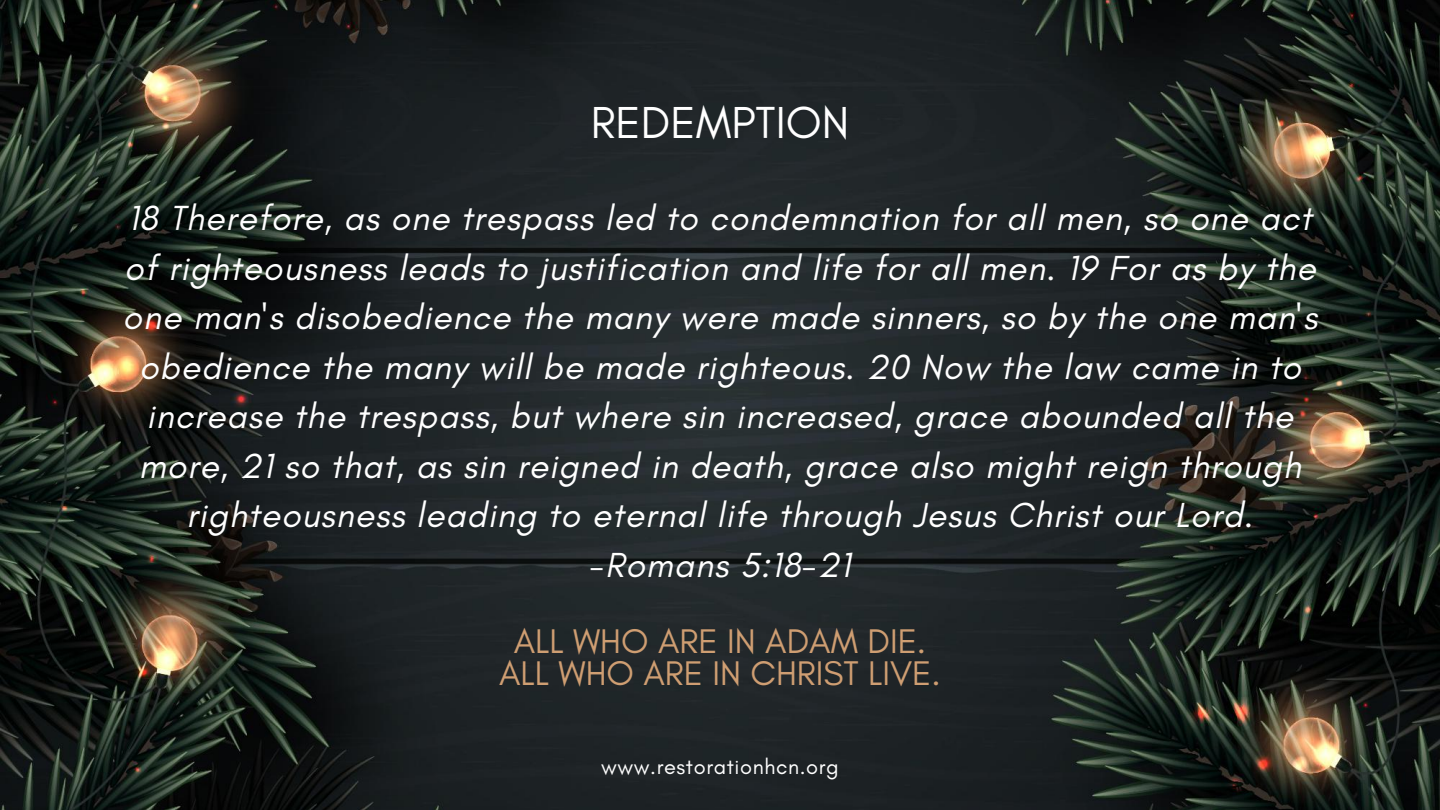
<style>
.page{position:relative;width:1440px;height:810px;background:#fff}
.page>*{position:absolute;margin:0;border:0;box-sizing:border-box;transform-origin:0 0}
.t1{font:45.6px "Glacial Indifference";color:#fff}
.t2{font:italic 35.5px/49.5px "Glacial Indifference";letter-spacing:.03em;color:#fff;text-align:center}
.t3{font:34.8px/32.2px "Glacial Indifference";color:#cf9e72;text-align:center}
.t4{font:21.8px "Glacial Indifference";letter-spacing:.03em;color:#fff}
</style>
<div class="page">
<img style="left:0;top:0;width:1440px;height:810px">
<p class="t1" style="left:591px;top:95px;width:260px">REDEMPTION</p>
<p class="t2" style="left:123px;top:193px;width:1196px">18 Therefore, as one trespass led to condemnation for all men, so one act of righteousness leads to justification and life for all men. 19 For as by the one man's disobedience the many were made sinners, so by the one man's obedience the many will be made righteous. 20 Now the law came in to increase the trespass, but where sin increased, grace abounded all the more, 21 so that, as sin reigned in death, grace also might reign through righteousness leading to eternal life through Jesus Christ our Lord. -Romans 5:18-21</p>
<p class="t3" style="left:499px;top:625px;width:443px">ALL WHO ARE IN ADAM DIE.<br>ALL WHO ARE IN CHRIST LIVE.</p>
<p class="t4" style="left:601px;top:753px;width:239px">www.restorationhcn.org</p>
</div>
